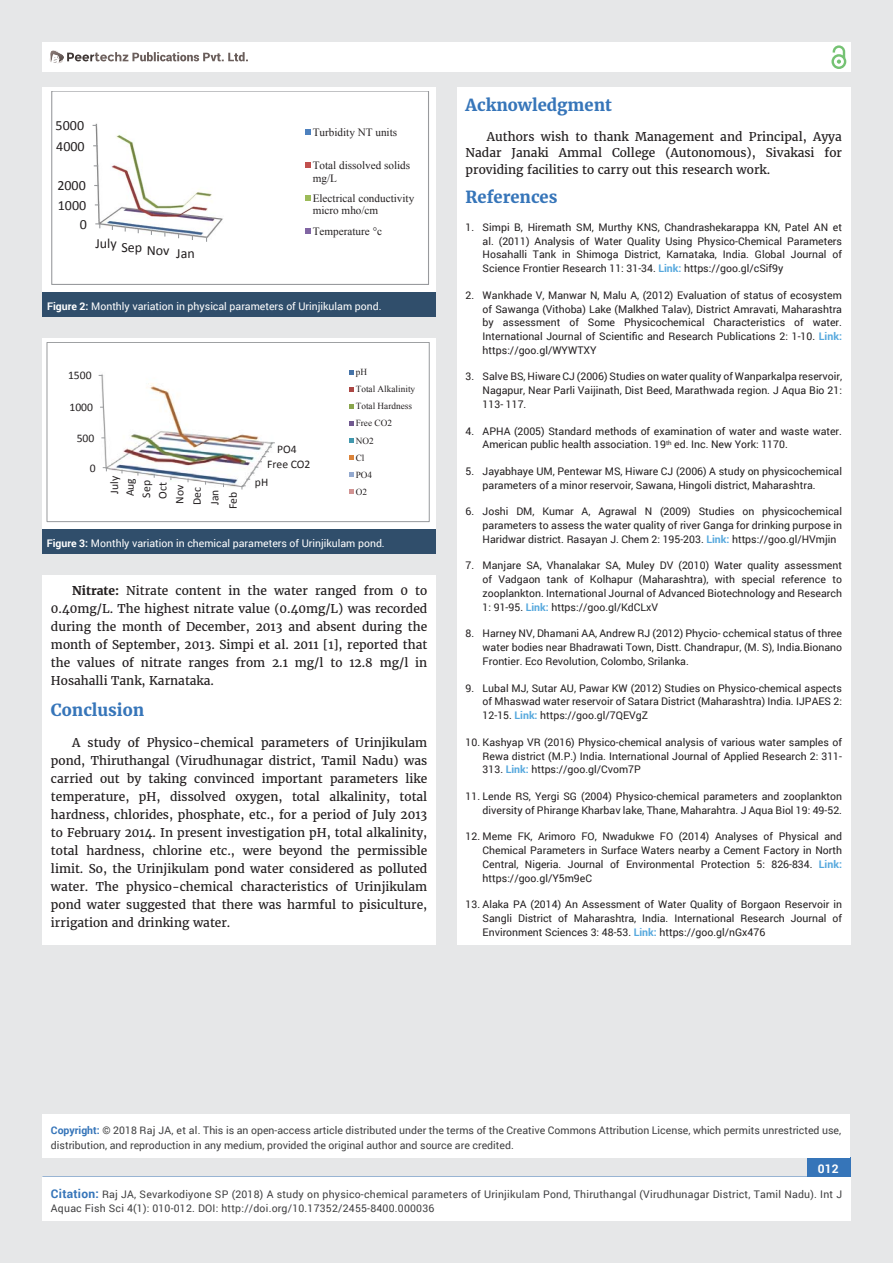
<style>
.page{position:relative;width:893px;height:1263px;background:#e6e7e8}
.page>*{position:absolute;margin:0;border:0;box-sizing:border-box;transform-origin:0 0}
.t1{font:700 16.5px "Merriweather";color:#3675b9}
.t2{font:13.95px "Calibri";color:#231f20}
.t3{font:12px/18px "Merriweather";color:#231f20;text-align:justify}
.t4{font:700 12px "Roboto";color:#fff}
.t5{font:11.55px "Calibri";color:#231f20}
.t6{font:11.1px/12.9px "Times New Roman";color:#231f20}
.t7{font:10.5px/13.8px "Roboto";color:#231f20;text-align:justify}
.t8{font:10.5px/15px "Roboto";color:#404041}
.t9{font:10.5px/13.5px "Roboto";letter-spacing:.02em;color:#404041}
.t10{font:10.5px "Roboto";color:#fff}
.t11{font:9.3px/17.1px "Times New Roman";color:#231f20}
.s1{font-weight:700}
.s2{font-weight:700;color:#56a8dd}
.s3{font-weight:700;color:#3675b9}
.s4{font-weight:700;font-size:12px;color:#3675b9}
</style>
<div class="page">
<div style="left:42px;top:43px;width:808px;height:29px;background:#fff"></div>
<div style="left:831px;top:54px;width:15px;height:15px;border:2px solid #75c273;border-radius:50%"></div>
<svg style="left:831px;top:45px;width:15px;height:19px"></svg>
<div style="left:807px;top:1157px;width:43px;height:50px;background:#3675b9"></div>
<svg style="left:49px;top:50px;width:199px;height:14px"></svg>
<div style="left:42px;top:1177px;width:809px;height:43px;background:#fff"></div>
<div style="left:42px;top:1115px;width:808px;height:43px;background:#fff"></div>
<div style="left:42px;top:575px;width:394px;height:369px;background:#fff"></div>
<div style="left:457px;top:87px;width:393px;height:857px;background:#fff"></div>
<div style="left:43px;top:87px;width:393px;height:205px;background:#fff"></div>
<div style="left:43px;top:292px;width:393px;height:25px;background:#304e6b"></div>
<img style="left:95px;top:123px;width:128px;height:117px">
<svg style="left:95px;top:223px;width:5px;height:5px"></svg>
<svg style="left:305px;top:129px;width:5px;height:6px"></svg>
<svg style="left:305px;top:162px;width:5px;height:6px"></svg>
<svg style="left:305px;top:195px;width:5px;height:6px"></svg>
<svg style="left:305px;top:228px;width:5px;height:6px"></svg>
<div style="left:51px;top:91px;width:378px;height:194px;border:1px solid #989a9d"></div>
<div style="left:42px;top:338px;width:394px;height:191px;background:#fff"></div>
<div style="left:42px;top:529px;width:394px;height:25px;background:#304e6b"></div>
<div style="left:45px;top:342px;width:388px;height:183px;background:linear-gradient(to right,#f1f1f2,#f1f1f2)"></div>
<div style="left:47px;top:342px;width:382px;height:180px;background:#fff"></div>
<img style="left:98px;top:374px;width:170px;height:113px">
<svg style="left:103px;top:467px;width:4px;height:4px"></svg>
<svg style="left:241px;top:442px;width:34px;height:47px"></svg>
<svg style="left:349px;top:370px;width:5px;height:4px"></svg>
<svg style="left:349px;top:387px;width:5px;height:5px"></svg>
<svg style="left:349px;top:404px;width:5px;height:5px"></svg>
<svg style="left:349px;top:421px;width:5px;height:5px"></svg>
<svg style="left:349px;top:438px;width:5px;height:5px"></svg>
<svg style="left:349px;top:455px;width:5px;height:5px"></svg>
<svg style="left:349px;top:473px;width:5px;height:4px"></svg>
<svg style="left:349px;top:490px;width:5px;height:4px"></svg>
<div style="left:47px;top:342px;width:383px;height:180px;border:1px solid #989a9d"></div>
<h2 class="t2" style="left:56px;top:120px;width:30px">5000</h2>
<h2 class="t2" style="left:56px;top:140px;width:30px">4000</h2>
<h2 class="t2" style="left:57px;top:180px;width:30px">2000</h2>
<h2 class="t2" style="left:58px;top:199px;width:30px">1000</h2>
<h2 class="t2" style="left:80px;top:218px;width:9px">0</h2>
<h2 class="t2" style="left:95px;top:241px;width:101px">July Sep Nov Jan</h2>
<p class="t6" style="left:313px;top:125px;width:86px">Turbidity NT units</p>
<p class="t6" style="left:313px;top:158px;width:99px">Total dissolved solids mg/L</p>
<p class="t6" style="left:313px;top:191px;width:103px">Electrical conductivity micro mho/cm</p>
<p class="t6" style="left:313px;top:224px;width:71px">Temperature °c</p>
<p class="t10" style="left:47px;top:299px;width:336px"><span class="s1">Figure 2:</span> Monthly variation in physical parameters of Urinjikulam pond.</p>
<p class="t5" style="left:68px;top:371px;width:25px">1500</p>
<p class="t5" style="left:69px;top:403px;width:25px">1000</p>
<p class="t5" style="left:77px;top:433px;width:19px">500</p>
<p class="t5" style="left:90px;top:463px;width:7px">0</p>
<p class="t5" style="left:109px;top:494px;width:19px;rotate:-90deg">July</p>
<p class="t5" style="left:125px;top:496px;width:20px;rotate:-90deg">Aug</p>
<p class="t5" style="left:141px;top:498px;width:19px;rotate:-90deg">Sep</p>
<p class="t5" style="left:158px;top:499px;width:18px;rotate:-90deg">Oct</p>
<p class="t5" style="left:175px;top:504px;width:20px;rotate:-90deg">Nov</p>
<p class="t5" style="left:192px;top:505px;width:19px;rotate:-90deg">Dec</p>
<p class="t5" style="left:210px;top:505px;width:17px;rotate:-90deg">Jan</p>
<p class="t5" style="left:228px;top:509px;width:19px;rotate:-90deg">Feb</p>
<p class="t5" style="left:277px;top:445px;width:21px">PO4</p>
<p class="t5" style="left:267px;top:460px;width:45px">Free CO2</p>
<p class="t5" style="left:255px;top:478px;width:15px">pH</p>
<p class="t11" style="left:356px;top:363px;width:61px">pH<br>Total Alkalinity<br>Total Hardness<br>Free CO2<br>NO2<br>Cl<br>PO4<br>O2</p>
<p class="t10" style="left:47px;top:536px;width:339px"><span class="s1">Figure 3:</span> Monthly variation in chemical parameters of Urinjikulam pond.</p>
<p class="t3" style="left:51px;top:582px;width:378px;text-indent:21px"><span class="s1">Nitrate:</span> Nitrate content in the water ranged from 0 to 0.40mg/L. The highest nitrate value (0.40mg/L) was recorded during the month of December, 2013 and absent during the month of September, 2013. Simpi et al. 2011 [1], reported that the values of nitrate ranges from 2.1 mg/l to 12.8 mg/l in Hosahalli Tank, Karnataka.</p>
<h1 class="t1" style="left:51px;top:700px;width:95px">Conclusion</h1>
<p class="t3" style="left:51px;top:733px;width:378px;text-indent:21px">A study of Physico-chemical parameters of Urinjikulam pond, Thiruthangal (Virudhunagar district, Tamil Nadu) was carried out by taking convinced important parameters like temperature, pH, dissolved oxygen, total alkalinity, total hardness, chlorides, phosphate, etc., for a period of July 2013 to February 2014. In present investigation pH, total alkalinity, total hardness, chlorine etc., were beyond the permissible limit. So, the Urinjikulam pond water considered as polluted water. The physico-chemical characteristics of Urinjikulam pond water suggested that there was harmful to pisiculture, irrigation and drinking water.</p>
<h1 class="t1" style="left:466px;top:95px;width:148px">Acknowledgment</h1>
<p class="t3" style="left:466px;top:128px;width:378px;line-height:16.5px;text-indent:21px">Authors wish to thank Management and Principal, Ayya Nadar Janaki Ammal College (Autonomous), Sivakasi for providing facilities to carry out this research work.</p>
<h1 class="t1" style="left:466px;top:187px;width:93px">References</h1>
<p class="t7" style="left:483px;top:220px;width:361px;text-indent:-17px">1. Simpi B, Hiremath SM, Murthy KNS, Chandrashekarappa KN, Patel AN et al. (2011) Analysis of Water Quality Using Physico-Chemical Parameters Hosahalli Tank in Shimoga District, Karnataka, India. Global Journal of Science Frontier Research 11: 31-34. <span class="s2">Link:</span> https://goo.gl/cSif9y</p>
<p class="t7" style="left:483px;top:288px;width:361px;text-indent:-17px">2. Wankhade V, Manwar N, Malu A, (2012) Evaluation of status of ecosystem of Sawanga (Vithoba) Lake (Malkhed Talav), District Amravati, Maharashtra by assessment of Some Physicochemical Characteristics of water.<br>International Journal of Scientific and Research Publications 2: 1-10. <span class="s2">Link: </span>https://goo.gl/WYWTXY</p>
<p class="t7" style="left:483px;top:369px;width:361px;text-indent:-17px">3. Salve BS, Hiware CJ (2006) Studies on water quality of Wanparkalpa reservoir, Nagapur, Near Parli Vaijinath, Dist Beed, Marathwada region. J Aqua Bio 21:<br>113- 117.</p>
<p class="t7" style="left:483px;top:424px;width:361px;text-indent:-17px">4. APHA (2005) Standard methods of examination of water and waste water.<br>American public health association. 19<sup>th</sup> ed. Inc. New York: 1170.</p>
<p class="t7" style="left:483px;top:464px;width:361px;text-indent:-17px">5. Jayabhaye UM, Pentewar MS, Hiware CJ (2006) A study on physicochemical parameters of a minor reservoir, Sawana, Hingoli district, Maharashtra.</p>
<p class="t7" style="left:483px;top:504px;width:361px;text-indent:-17px">6. Joshi DM, Kumar A, Agrawal N (2009) Studies on physicochemical parameters to assess the water quality of river Ganga for drinking purpose in Haridwar district. Rasayan J. Chem 2: 195-203. <span class="s2">Link:</span> https://goo.gl/HVmjin</p>
<p class="t7" style="left:483px;top:559px;width:361px;text-indent:-17px">7. Manjare SA, Vhanalakar SA, Muley DV (2010) Water quality assessment of Vadgaon tank of Kolhapur (Maharashtra), with special reference to zooplankton. International Journal of Advanced Biotechnology and Research 1: 91-95. <span class="s2">Link:</span> https://goo.gl/KdCLxV</p>
<p class="t7" style="left:483px;top:626px;width:361px;text-indent:-17px">8. Harney NV, Dhamani AA, Andrew RJ (2012) Phycio- cchemical status of three water bodies near Bhadrawati Town, Distt. Chandrapur, (M. S), India.Bionano Frontier. Eco Revolution, Colombo, Srilanka.</p>
<p class="t7" style="left:483px;top:681px;width:361px;text-indent:-17px">9. Lubal MJ, Sutar AU, Pawar KW (2012) Studies on Physico-chemical aspects of Mhaswad water reservoir of Satara District (Maharashtra) India. IJPAES 2:<br>12-15. <span class="s2">Link:</span> https://goo.gl/7QEVgZ</p>
<p class="t7" style="left:483px;top:735px;width:361px;text-indent:-17px">10. Kashyap VR (2016) Physico-chemical analysis of various water samples of Rewa district (M.P.) India. International Journal of Applied Research 2: 311- 313. <span class="s2">Link:</span> https://goo.gl/Cvom7P</p>
<p class="t7" style="left:466px;top:789px;width:378px;text-align:right">11. Lende RS, Yergi SG (2004) Physico-chemical parameters and zooplankton diversity of Phirange Kharbav lake, Thane, Maharahtra. J Aqua Biol 19: 49-52.</p>
<p class="t7" style="left:483px;top:829px;width:361px;text-indent:-17px">12. Meme FK, Arimoro FO, Nwadukwe FO (2014) Analyses of Physical and Chemical Parameters in Surface Waters nearby a Cement Factory in North Central, Nigeria. Journal of Environmental Protection 5: 826-834. <span class="s2">Link: </span>https://goo.gl/Y5m9eC</p>
<p class="t7" style="left:483px;top:897px;width:361px;text-indent:-17px">13. Alaka PA (2014) An Assessment of Water Quality of Borgaon Reservoir in Sangli District of Maharashtra, India. International Research Journal of Environment Sciences 3: 48-53. <span class="s2">Link:</span> https://goo.gl/nGx476</p>
<p class="t8" style="left:51px;top:1123px;width:792px"><span class="s3">Copyright:</span> © 2018 Raj JA, et al. This is an open-access article distributed under the terms of the Creative Commons Attribution License, which permits unrestricted use, distribution, and reproduction in any medium, provided the original author and source are credited.</p>
<p class="t4" style="left:818px;top:1161px;width:22px">012</p>
<p class="t9" style="left:51px;top:1188px;width:793px"><span class="s4">Citation:</span> Raj JA, Sevarkodiyone SP (2018) A study on physico-chemical parameters of Urinjikulam Pond, Thiruthangal (Virudhunagar District, Tamil Nadu). Int J<br>Aquac Fish Sci 4(1): 010-012. DOI: http://doi.org/10.17352/2455-8400.000036</p>
</div>
